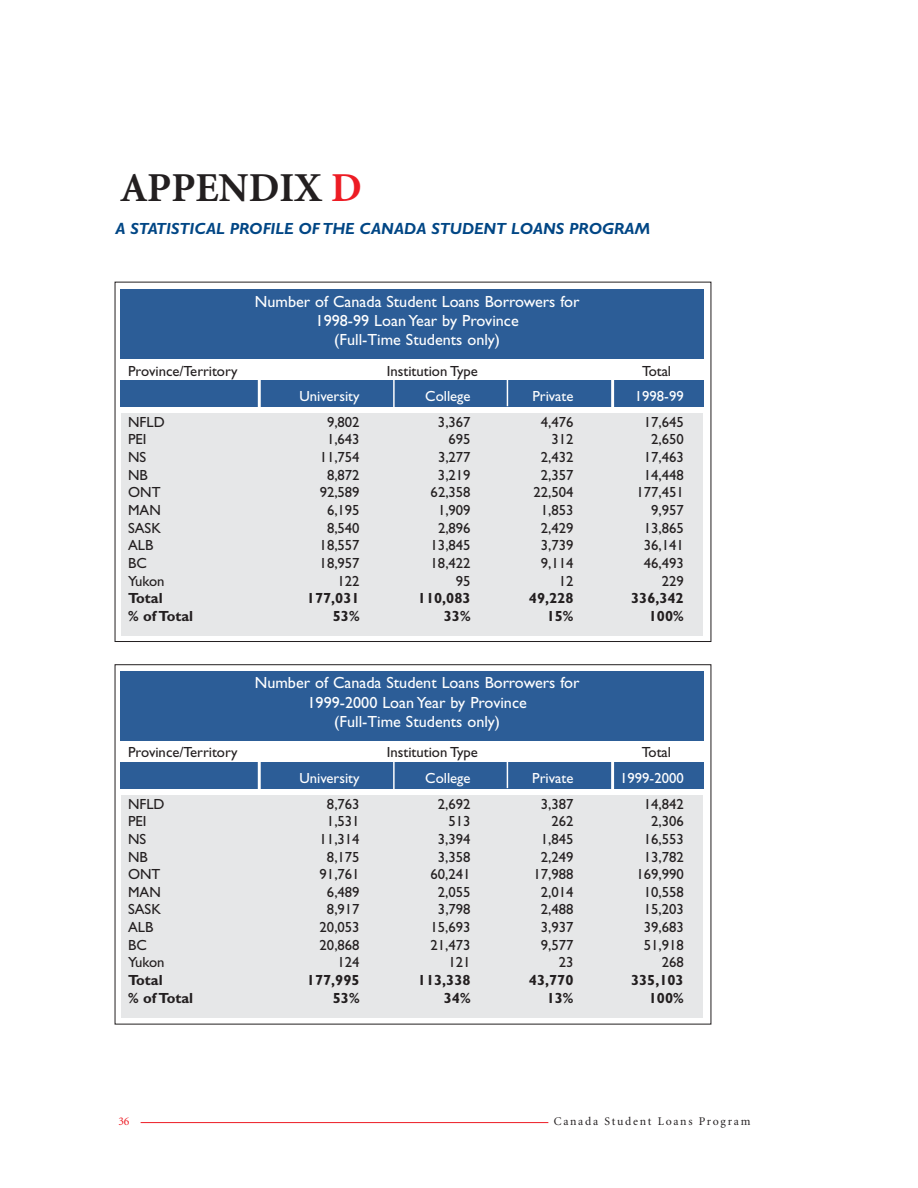
<style>
.page{position:relative;width:918px;height:1188px;background:#fff}
.page>*{position:absolute;margin:0;border:0;box-sizing:border-box;transform-origin:0 0}
.t1{font:700 41.1px "Minion";color:#231f20}
.t2{font:16.2px/19px "Gill Sans";color:#fff;text-align:center}
.t3{font:italic 700 16.2px "Gill Sans";color:#004685}
.t4{font:14.7px "Gill Sans";color:#231f20}
.t5{font:700 14.7px "Gill Sans";color:#231f20}
.t6{font:14.7px "Gill Sans";color:#fff}
.t7{font:11.7px "Minion";letter-spacing:.145em;color:#231f20}
.t8{font:11.7px "Minion";color:#ed1c24}
.s1{color:#ed1c24}
</style>
<div class="page">
<svg style="left:114px;top:281px;width:598px;height:744px"></svg>
<div style="left:121px;top:289px;width:583px;height:118px;background:#2c5d97"></div>
<div style="left:119px;top:359px;width:587px;height:21px;background:#fff"></div>
<div style="left:121px;top:413px;width:582px;height:223px;background:#e6e7e8"></div>
<hr style="left:258px;top:364px;width:3px;height:45px;background:#fff">
<hr style="left:611px;top:364px;width:3px;height:45px;background:#fff">
<hr style="left:393px;top:379px;width:2px;height:30px;background:#fff">
<svg style="left:507px;top:380px;width:1px;height:26px"></svg>
<div style="left:121px;top:671px;width:583px;height:118px;background:#2c5d97"></div>
<div style="left:119px;top:741px;width:587px;height:21px;background:#fff"></div>
<div style="left:121px;top:795px;width:582px;height:223px;background:#e6e7e8"></div>
<hr style="left:258px;top:746px;width:3px;height:45px;background:#fff">
<hr style="left:611px;top:746px;width:3px;height:45px;background:#fff">
<hr style="left:393px;top:761px;width:2px;height:30px;background:#fff">
<hr style="left:507px;top:758px;width:1px;height:30px;background:#fff">
<hr style="left:141px;top:1122px;width:407px;height:1px;background:#ed1c24">
<h1 class="t1" style="left:120px;top:172px;width:243px">APPENDIX <span class="s1">D</span></h1>
<p class="t3" style="left:115px;top:223px;width:536px">A STATISTICAL PROFILE OF THE CANADA STUDENT LOANS PROGRAM</p>
<p class="t2" style="left:255px;top:293px;width:326px">Number of Canada Student Loans Borrowers for<br>1998-99 Loan Year by Province<br>(Full-Time Students only)</p>
<p class="t4" style="left:128px;top:366px;width:111px">Province/Territory</p>
<p class="t4" style="left:387px;top:366px;width:93px">Institution Type</p>
<p class="t4" style="left:642px;top:366px;width:31px">Total</p>
<p class="t6" style="left:299px;top:391px;width:62px">University</p>
<p class="t6" style="left:425px;top:391px;width:47px">College</p>
<p class="t6" style="left:532px;top:391px;width:43px">Private</p>
<p class="t6" style="left:635px;top:391px;width:50px">1998-99</p>
<p class="t4" style="left:128px;top:417px;width:38px">NFLD</p>
<p class="t4" style="left:327px;top:417px;width:34px">9,802</p>
<p class="t4" style="left:438px;top:417px;width:34px">3,367</p>
<p class="t4" style="left:541px;top:417px;width:34px">4,476</p>
<p class="t4" style="left:644px;top:417px;width:41px">17,645</p>
<p class="t4" style="left:128px;top:434px;width:20px">PEI</p>
<p class="t4" style="left:327px;top:434px;width:34px">1,643</p>
<p class="t4" style="left:449px;top:434px;width:24px">695</p>
<p class="t4" style="left:551px;top:434px;width:24px">312</p>
<p class="t4" style="left:651px;top:434px;width:34px">2,650</p>
<p class="t4" style="left:128px;top:452px;width:20px">NS</p>
<p class="t4" style="left:320px;top:452px;width:41px">11,754</p>
<p class="t4" style="left:438px;top:452px;width:34px">3,277</p>
<p class="t4" style="left:541px;top:452px;width:34px">2,432</p>
<p class="t4" style="left:644px;top:452px;width:41px">17,463</p>
<p class="t4" style="left:128px;top:470px;width:21px">NB</p>
<p class="t4" style="left:327px;top:470px;width:34px">8,872</p>
<p class="t4" style="left:438px;top:470px;width:34px">3,219</p>
<p class="t4" style="left:541px;top:470px;width:34px">2,357</p>
<p class="t4" style="left:644px;top:470px;width:41px">14,448</p>
<p class="t4" style="left:128px;top:487px;width:34px">ONT</p>
<p class="t4" style="left:320px;top:487px;width:41px">92,589</p>
<p class="t4" style="left:431px;top:487px;width:41px">62,358</p>
<p class="t4" style="left:534px;top:487px;width:41px">22,504</p>
<p class="t4" style="left:636px;top:487px;width:49px">177,451</p>
<p class="t4" style="left:128px;top:505px;width:34px">MAN</p>
<p class="t4" style="left:327px;top:505px;width:34px">6,195</p>
<p class="t4" style="left:438px;top:505px;width:34px">1,909</p>
<p class="t4" style="left:541px;top:505px;width:34px">1,853</p>
<p class="t4" style="left:651px;top:505px;width:34px">9,957</p>
<p class="t4" style="left:128px;top:523px;width:34px">SASK</p>
<p class="t4" style="left:327px;top:523px;width:34px">8,540</p>
<p class="t4" style="left:438px;top:523px;width:34px">2,896</p>
<p class="t4" style="left:541px;top:523px;width:34px">2,429</p>
<p class="t4" style="left:644px;top:523px;width:41px">13,865</p>
<p class="t4" style="left:128px;top:540px;width:27px">ALB</p>
<p class="t4" style="left:320px;top:540px;width:41px">18,557</p>
<p class="t4" style="left:431px;top:540px;width:41px">13,845</p>
<p class="t4" style="left:541px;top:540px;width:34px">3,739</p>
<p class="t4" style="left:644px;top:540px;width:41px">36,141</p>
<p class="t4" style="left:128px;top:558px;width:20px">BC</p>
<p class="t4" style="left:320px;top:558px;width:41px">18,957</p>
<p class="t4" style="left:431px;top:558px;width:41px">18,422</p>
<p class="t4" style="left:541px;top:558px;width:34px">9,114</p>
<p class="t4" style="left:644px;top:558px;width:41px">46,493</p>
<p class="t4" style="left:128px;top:575px;width:38px">Yukon</p>
<p class="t4" style="left:338px;top:575px;width:24px">122</p>
<p class="t4" style="left:456px;top:575px;width:16px">95</p>
<p class="t4" style="left:559px;top:575px;width:16px">12</p>
<p class="t4" style="left:662px;top:575px;width:24px">229</p>
<p class="t5" style="left:128px;top:593px;width:36px">Total</p>
<p class="t5" style="left:307px;top:593px;width:54px">177,031</p>
<p class="t5" style="left:418px;top:593px;width:54px">110,083</p>
<p class="t5" style="left:529px;top:593px;width:46px">49,228</p>
<p class="t5" style="left:631px;top:593px;width:54px">336,342</p>
<p class="t5" style="left:128px;top:611px;width:67px">% of Total</p>
<p class="t5" style="left:333px;top:611px;width:28px">53%</p>
<p class="t5" style="left:444px;top:611px;width:28px">33%</p>
<p class="t5" style="left:547px;top:611px;width:28px">15%</p>
<p class="t5" style="left:649px;top:611px;width:36px">100%</p>
<p class="t2" style="left:255px;top:675px;width:326px">Number of Canada Student Loans Borrowers for<br>1999-2000 Loan Year by Province<br>(Full-Time Students only)</p>
<p class="t4" style="left:128px;top:747px;width:111px">Province/Territory</p>
<p class="t4" style="left:387px;top:747px;width:93px">Institution Type</p>
<p class="t4" style="left:642px;top:747px;width:31px">Total</p>
<p class="t6" style="left:299px;top:773px;width:62px">University</p>
<p class="t6" style="left:425px;top:773px;width:47px">College</p>
<p class="t6" style="left:532px;top:773px;width:43px">Private</p>
<p class="t6" style="left:620px;top:773px;width:65px">1999-2000</p>
<p class="t4" style="left:128px;top:799px;width:38px">NFLD</p>
<p class="t4" style="left:327px;top:799px;width:34px">8,763</p>
<p class="t4" style="left:438px;top:799px;width:34px">2,692</p>
<p class="t4" style="left:541px;top:799px;width:34px">3,387</p>
<p class="t4" style="left:644px;top:799px;width:41px">14,842</p>
<p class="t4" style="left:128px;top:816px;width:20px">PEI</p>
<p class="t4" style="left:327px;top:816px;width:34px">1,531</p>
<p class="t4" style="left:449px;top:816px;width:24px">513</p>
<p class="t4" style="left:551px;top:816px;width:24px">262</p>
<p class="t4" style="left:651px;top:816px;width:34px">2,306</p>
<p class="t4" style="left:128px;top:834px;width:20px">NS</p>
<p class="t4" style="left:320px;top:834px;width:41px">11,314</p>
<p class="t4" style="left:438px;top:834px;width:34px">3,394</p>
<p class="t4" style="left:541px;top:834px;width:34px">1,845</p>
<p class="t4" style="left:644px;top:834px;width:41px">16,553</p>
<p class="t4" style="left:128px;top:852px;width:21px">NB</p>
<p class="t4" style="left:327px;top:852px;width:34px">8,175</p>
<p class="t4" style="left:438px;top:852px;width:34px">3,358</p>
<p class="t4" style="left:541px;top:852px;width:34px">2,249</p>
<p class="t4" style="left:644px;top:852px;width:41px">13,782</p>
<p class="t4" style="left:128px;top:869px;width:34px">ONT</p>
<p class="t4" style="left:320px;top:869px;width:41px">91,761</p>
<p class="t4" style="left:431px;top:869px;width:41px">60,241</p>
<p class="t4" style="left:534px;top:869px;width:41px">17,988</p>
<p class="t4" style="left:636px;top:869px;width:49px">169,990</p>
<p class="t4" style="left:128px;top:887px;width:34px">MAN</p>
<p class="t4" style="left:327px;top:887px;width:34px">6,489</p>
<p class="t4" style="left:438px;top:887px;width:34px">2,055</p>
<p class="t4" style="left:541px;top:887px;width:34px">2,014</p>
<p class="t4" style="left:644px;top:887px;width:41px">10,558</p>
<p class="t4" style="left:128px;top:904px;width:34px">SASK</p>
<p class="t4" style="left:327px;top:904px;width:34px">8,917</p>
<p class="t4" style="left:438px;top:904px;width:34px">3,798</p>
<p class="t4" style="left:541px;top:904px;width:34px">2,488</p>
<p class="t4" style="left:644px;top:904px;width:41px">15,203</p>
<p class="t4" style="left:128px;top:922px;width:27px">ALB</p>
<p class="t4" style="left:320px;top:922px;width:41px">20,053</p>
<p class="t4" style="left:431px;top:922px;width:41px">15,693</p>
<p class="t4" style="left:541px;top:922px;width:34px">3,937</p>
<p class="t4" style="left:644px;top:922px;width:41px">39,683</p>
<p class="t4" style="left:128px;top:940px;width:20px">BC</p>
<p class="t4" style="left:320px;top:940px;width:41px">20,868</p>
<p class="t4" style="left:431px;top:940px;width:41px">21,473</p>
<p class="t4" style="left:541px;top:940px;width:34px">9,577</p>
<p class="t4" style="left:644px;top:940px;width:41px">51,918</p>
<p class="t4" style="left:128px;top:957px;width:38px">Yukon</p>
<p class="t4" style="left:338px;top:957px;width:24px">124</p>
<p class="t4" style="left:449px;top:957px;width:24px">121</p>
<p class="t4" style="left:559px;top:957px;width:16px">23</p>
<p class="t4" style="left:662px;top:957px;width:24px">268</p>
<p class="t5" style="left:128px;top:975px;width:36px">Total</p>
<p class="t5" style="left:307px;top:975px;width:54px">177,995</p>
<p class="t5" style="left:418px;top:975px;width:54px">113,338</p>
<p class="t5" style="left:529px;top:975px;width:46px">43,770</p>
<p class="t5" style="left:631px;top:975px;width:54px">335,103</p>
<p class="t5" style="left:128px;top:993px;width:67px">% of Total</p>
<p class="t5" style="left:333px;top:993px;width:28px">53%</p>
<p class="t5" style="left:444px;top:993px;width:28px">34%</p>
<p class="t5" style="left:547px;top:993px;width:28px">13%</p>
<p class="t5" style="left:649px;top:993px;width:36px">100%</p>
<p class="t8" style="left:118px;top:1117px;width:13px">36</p>
<p class="t7" style="left:554px;top:1117px;width:198px">Canada Student Loans Program</p>
</div>
